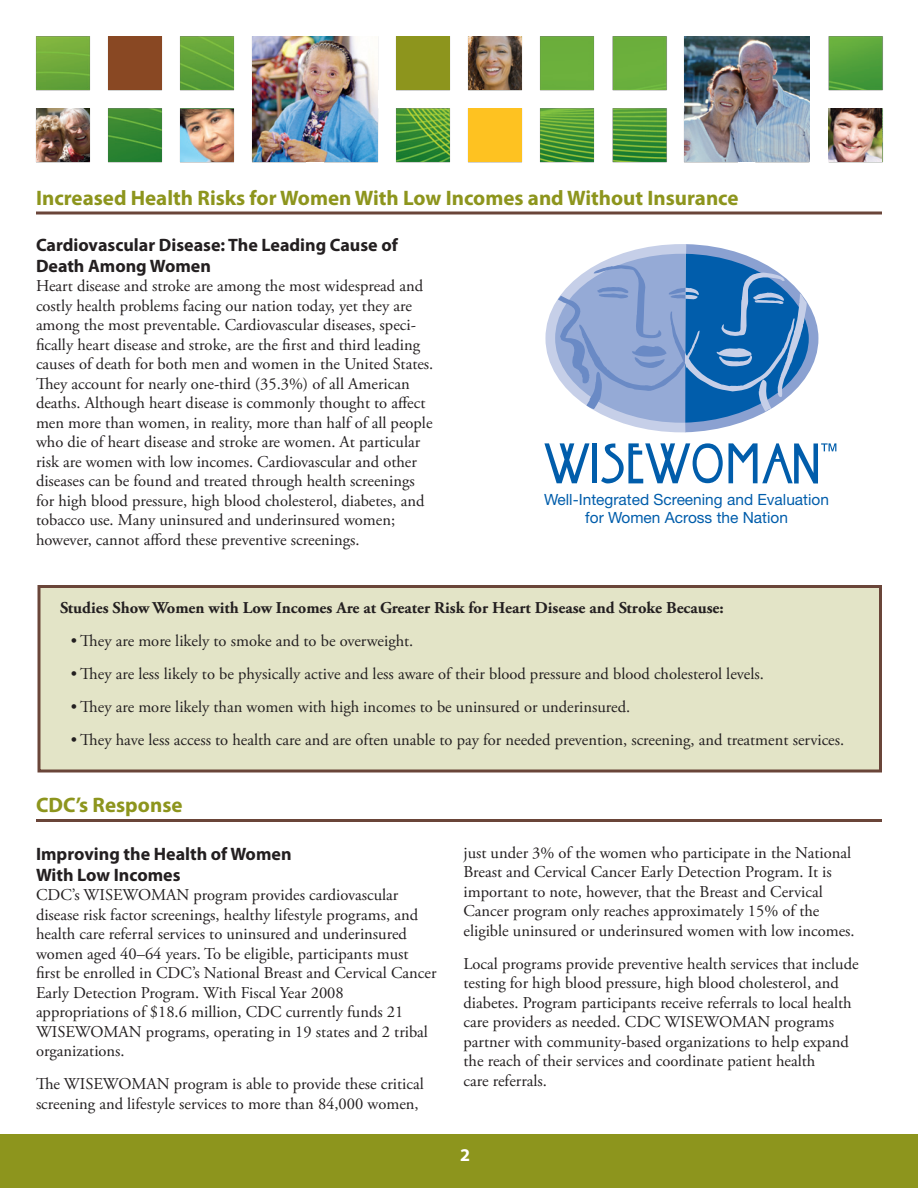
<style>
.page{position:relative;width:918px;height:1188px;background:#fff}
.page>*{position:absolute;margin:0;border:0;box-sizing:border-box;transform-origin:0 0}
.H1_Header{font:700 21px "Myriad Pro";color:#8d951d}
.H2_Header{font:700 18px/21px "Myriad Pro";color:#231f20}
.T1_Section_Title_Hea{font:700 18px "Myriad Pro";color:#fff}
.B1_Body_Copy{font:16.5px/19.5px "Adobe Garamond Pro";color:#231f20}
.Bullet_List{font:16.5px "Adobe Garamond Pro";color:#231f20}
.B1_Body_Copy-2{font:700 16.5px "Adobe Garamond Pro";color:#231f20}
.t1{font:15.45px/18.6px "Helvetica Neue LT Std";color:#015dab;text-align:center}
</style>
<div class="page">
<img style="left:36px;top:36px;width:847px;height:737px">
<img style="left:36px;top:108px;width:54px;height:54px">
<div style="left:0;top:1134px;width:918px;height:54px;background:#8d951d"></div>
<hr style="left:36px;top:212px;width:846px;height:2px;background:#6a4539">
<div style="left:396px;top:36px;width:54px;height:54px;background:#8d951d"></div>
<div style="left:468px;top:108px;width:54px;height:54px;background:#fec221"></div>
<div style="left:108px;top:36px;width:54px;height:54px;background:#894823"></div>
<img style="left:684px;top:36px;width:126px;height:126px">
<img style="left:468px;top:36px;width:54px;height:54px">
<img style="left:828px;top:108px;width:54px;height:54px">
<img style="left:252px;top:36px;width:126px;height:126px">
<img style="left:180px;top:110px;width:54px;height:52px">
<div style="left:38px;top:585px;width:844px;height:187px;background:#e3e4c7;border:3px solid #6a4539"></div>
<hr style="left:36px;top:819px;width:846px;height:3px;background:#6a4539">
<svg style="left:541px;top:244px;width:282px;height:193px"></svg>
<svg style="left:544px;top:443px;width:46px;height:40px"></svg>
<hr style="left:592px;top:443px;width:4px;height:40px;background:#015dab">
<svg style="left:601px;top:443px;width:122px;height:40px"></svg>
<svg style="left:729px;top:443px;width:107px;height:40px"></svg>
<p class="H1_Header" style="left:36px;top:184px;width:704px">Increased Health Risks for Women With Low Incomes and Without Insurance</p>
<p class="H2_Header" style="left:36px;top:233px;width:363px">Cardiovascular Disease: The Leading Cause of<br>Death Among Women</p>
<p class="B1_Body_Copy" style="left:36px;top:277px;width:399px">Heart disease and stroke are among the most widespread and costly health problems facing our nation today, yet they are among the most preventable. Cardiovascular diseases, speci&shy;fically heart disease and stroke, are the first and third leading causes of death for both men and women in the United States.<br>They account for nearly one-third (35.3%) of all American deaths. Although heart disease is commonly thought to affect men more than women, in reality, more than half of all people who die of heart disease and stroke are women. At particular risk are women with low incomes. Cardiovascular and other diseases can be found and treated through health screenings for high blood pressure, high blood cholesterol, diabetes, and tobacco use. Many uninsured and underinsured women; however, cannot afford these preventive screenings.</p>
<p class="t1" style="left:544px;top:490px;width:286px">Well-Integrated Screening and Evaluation for Women Across the Nation</p>
<p class="B1_Body_Copy-2" style="left:60px;top:599px;width:665px">Studies Show Women with Low Incomes Are at Greater Risk for Heart Disease and Stroke Because:</p>
<p class="Bullet_List" style="left:71px;top:631px;width:344px">• They are more likely to smoke and to be overweight.</p>
<p class="Bullet_List" style="left:71px;top:664px;width:695px">• They are less likely to be physically active and less aware of their blood pressure and blood cholesterol levels.</p>
<p class="Bullet_List" style="left:71px;top:697px;width:561px">• They are more likely than women with high incomes to be uninsured or underinsured.</p>
<p class="Bullet_List" style="left:71px;top:730px;width:775px">• They have less access to health care and are often unable to pay for needed prevention, screening, and treatment services.</p>
<p class="H1_Header" style="left:36px;top:791px;width:148px">CDC’s Response</p>
<p class="H2_Header" style="left:36px;top:842px;width:257px">Improving the Health of Women<br>With Low Incomes</p>
<p class="B1_Body_Copy" style="left:36px;top:886px;width:402px">CDC’s WISEWOMAN program provides cardiovascular disease risk factor screenings, healthy lifestyle programs, and health care referral services to uninsured and underinsured women aged 40–64 years. To be eligible, participants must first be enrolled in CDC’s National Breast and Cervical Cancer Early Detection Program. With Fiscal Year 2008 appropriations of $18.6 million, CDC currently funds 21<br>WISEWOMAN programs, operating in 19 states and 2 tribal organizations.</p>
<p class="B1_Body_Copy" style="left:36px;top:1075px;width:389px">The WISEWOMAN program is able to provide these critical screening and lifestyle services to more than 84,000 women,</p>
<p class="B1_Body_Copy" style="left:464px;top:844px;width:393px">just under 3% of the women who participate in the National Breast and Cervical Cancer Early Detection Program. It is important to note, however, that the Breast and Cervical Cancer program only reaches approximately 15% of the eligible uninsured or underinsured women with low incomes.</p>
<p class="B1_Body_Copy" style="left:464px;top:955px;width:397px">Local programs provide preventive health services that include testing for high blood pressure, high blood cholesterol, and diabetes. Program participants receive referrals to local health care providers as needed. CDC WISEWOMAN programs partner with community-based organizations to help expand the reach of their services and coordinate patient health<br>care referrals.</p>
<p class="T1_Section_Title_Hea" style="left:460px;top:1143px;width:11px">2</p>
</div>
